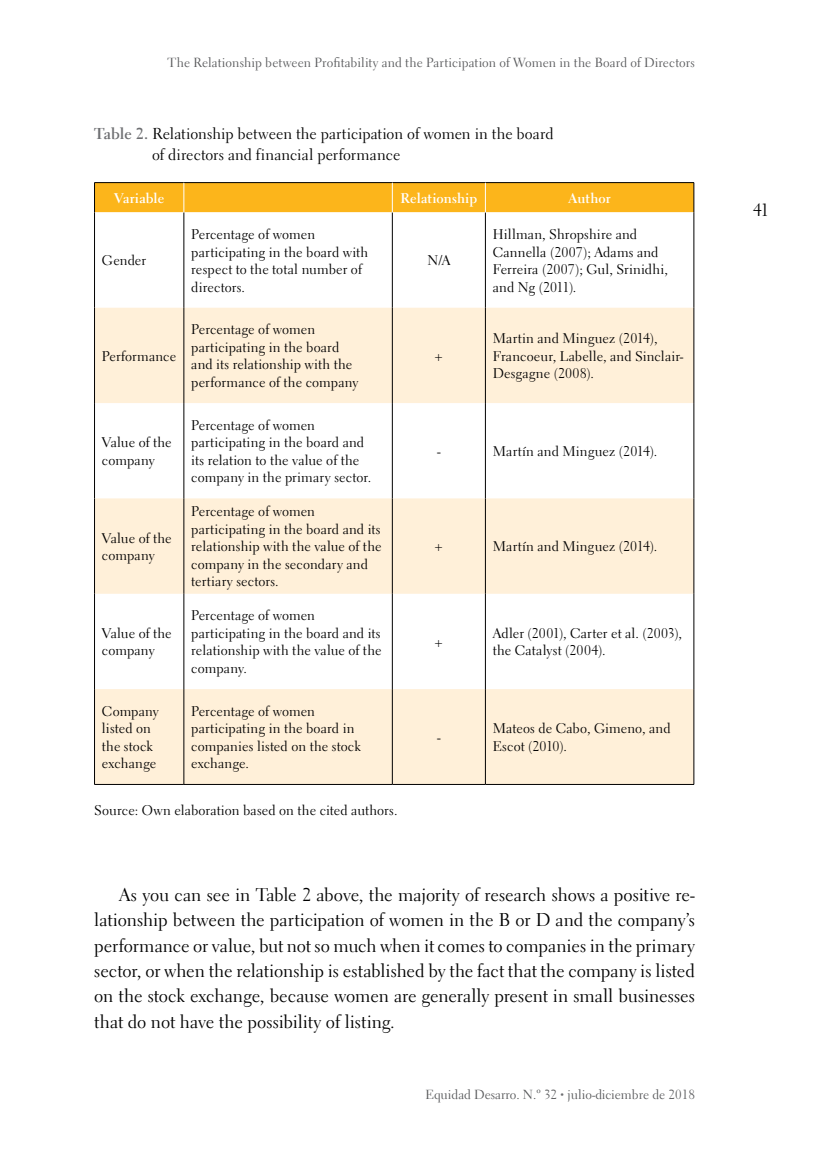
<style>
.page{position:relative;width:819px;height:1166px;background:#fff}
.page>*{position:absolute;margin:0;border:0;box-sizing:border-box;transform-origin:0 0}
.t1{font:18.38px/25.4px "Electra LT Std";color:#000;text-align:justify}
.t2{font:17.5px "Electra LT Std";color:#000}
.t3{font:15.75px/21px "Electra LT Std";letter-spacing:.005em;color:#000}
.t4{font:14px/17.5px "Electra LT Std";letter-spacing:.01em;color:#000}
.t5{font:700 14px "Electra LT Std";color:#fff}
.t6{font:13.12px "Electra LT Std";color:#58595b}
.s1{font-weight:700;color:#6d6e71}
.s2{font-size:7px;color:#6d6e71}
</style>
<div class="page">
<svg style="left:95px;top:212px;width:598px;height:96px"></svg>
<svg style="left:95px;top:308px;width:598px;height:476px;fill:#fff0d9"></svg>
<hr style="left:94px;top:182px;width:90px;height:1px;background:#000">
<hr style="left:184px;top:182px;width:208px;height:1px;background:#000">
<hr style="left:392px;top:182px;width:93px;height:1px;background:#000">
<hr style="left:485px;top:182px;width:209px;height:1px;background:#000">
<hr style="left:94px;top:212px;width:1px;height:96px;background:#000">
<hr style="left:183px;top:212px;width:1px;height:96px;background:#000">
<hr style="left:392px;top:212px;width:1px;height:96px;background:#000">
<hr style="left:485px;top:212px;width:1px;height:96px;background:#000">
<hr style="left:693px;top:212px;width:1px;height:96px;background:#000">
<hr style="left:94px;top:308px;width:1px;height:95px;background:#000">
<hr style="left:183px;top:308px;width:1px;height:95px;background:#000">
<hr style="left:392px;top:308px;width:1px;height:95px;background:#000">
<hr style="left:485px;top:308px;width:1px;height:95px;background:#000">
<hr style="left:693px;top:308px;width:1px;height:95px;background:#000">
<hr style="left:94px;top:403px;width:1px;height:95px;background:#000">
<hr style="left:183px;top:403px;width:1px;height:95px;background:#000">
<hr style="left:392px;top:403px;width:1px;height:95px;background:#000">
<hr style="left:485px;top:403px;width:1px;height:95px;background:#000">
<hr style="left:693px;top:403px;width:1px;height:95px;background:#000">
<hr style="left:94px;top:498px;width:1px;height:96px;background:#000">
<hr style="left:183px;top:498px;width:1px;height:96px;background:#000">
<hr style="left:392px;top:498px;width:1px;height:96px;background:#000">
<hr style="left:485px;top:498px;width:1px;height:96px;background:#000">
<hr style="left:693px;top:498px;width:1px;height:96px;background:#000">
<hr style="left:94px;top:594px;width:1px;height:95px;background:#000">
<hr style="left:183px;top:594px;width:1px;height:95px;background:#000">
<hr style="left:392px;top:594px;width:1px;height:95px;background:#000">
<hr style="left:485px;top:594px;width:1px;height:95px;background:#000">
<hr style="left:693px;top:594px;width:1px;height:95px;background:#000">
<hr style="left:94px;top:689px;width:1px;height:95px;background:#000">
<hr style="left:183px;top:689px;width:1px;height:95px;background:#000">
<hr style="left:392px;top:689px;width:1px;height:95px;background:#000">
<hr style="left:485px;top:689px;width:1px;height:95px;background:#000">
<hr style="left:693px;top:689px;width:1px;height:95px;background:#000">
<hr style="left:94px;top:784px;width:90px;height:1px;background:#000">
<hr style="left:184px;top:784px;width:208px;height:1px;background:#000">
<hr style="left:392px;top:784px;width:93px;height:1px;background:#000">
<hr style="left:485px;top:784px;width:209px;height:1px;background:#000">
<div style="left:94px;top:183px;width:600px;height:29px;background:#fcb51b"></div>
<p class="t6" style="left:167px;top:55px;width:529px">The Relationship between Profitability and the Participation of Women in the Board of Directors</p>
<p class="t3" style="left:152px;top:124px;width:403px;text-indent:-58px"><span class="s1">Table 2.</span> Relationship between the participation of women in the board of directors and financial performance</p>
<p class="t5" style="left:114px;top:189px;width:52px">Variable</p>
<p class="t5" style="left:400px;top:189px;width:78px">Relationship</p>
<p class="t5" style="left:568px;top:189px;width:44px">Author</p>
<p class="t4" style="left:102px;top:252px;width:46px">Gender</p>
<p class="t4" style="left:102px;top:347px;width:76px">Performance</p>
<p class="t4" style="left:102px;top:434px;width:71px">Value of the company</p>
<p class="t4" style="left:102px;top:529px;width:71px">Value of the company</p>
<p class="t4" style="left:102px;top:624px;width:71px">Value of the company</p>
<p class="t4" style="left:191px;top:225px;width:179px">Percentage of women participating in the board with respect to the total number of directors.</p>
<p class="t4" style="left:191px;top:321px;width:169px">Percentage of women participating in the board and its relationship with the performance of the company</p>
<p class="t4" style="left:191px;top:416px;width:181px">Percentage of women participating in the board and its relation to the value of the company in the primary sector.</p>
<p class="t4" style="left:191px;top:503px;width:192px">Percentage of women participating in the board and its relationship with the value of the company in the secondary and tertiary sectors.</p>
<p class="t4" style="left:191px;top:607px;width:192px">Percentage of women participating in the board and its relationship with the value of the company.</p>
<p class="t4" style="left:102px;top:702px;width:58px">Company listed on the stock exchange</p>
<p class="t4" style="left:191px;top:702px;width:171px">Percentage of women participating in the board in companies listed on the stock exchange.</p>
<p class="t4" style="left:94px;top:801px;width:305px">Source: Own elaboration based on the cited authors.</p>
<p class="t4" style="left:427px;top:252px;width:24px">N/A</p>
<p class="t4" style="left:434px;top:347px;width:10px">+</p>
<p class="t4" style="left:493px;top:225px;width:176px">Hillman, Shropshire and<br>Cannella (2007); Adams and<br>Ferreira (2007); Gul, Srinidhi, and Ng (2011).</p>
<p class="t4" style="left:493px;top:330px;width:192px">Martin and Minguez (2014),<br>Francoeur, Labelle, and Sinclair-<br>Desgagne (2008).</p>
<p class="t4" style="left:437px;top:442px;width:5px">-</p>
<p class="t4" style="left:493px;top:442px;width:166px">Martín and Minguez (2014).</p>
<p class="t4" style="left:434px;top:538px;width:10px">+</p>
<p class="t4" style="left:493px;top:538px;width:166px">Martín and Minguez (2014).</p>
<p class="t4" style="left:434px;top:633px;width:10px">+</p>
<p class="t4" style="left:437px;top:728px;width:5px">-</p>
<p class="t4" style="left:493px;top:624px;width:191px">Adler (2001), Carter et al. (2003), the Catalyst (2004).</p>
<p class="t4" style="left:493px;top:720px;width:179px">Mateos de Cabo, Gimeno, and<br>Escot (2010).</p>
<p class="t1" style="left:94px;top:882px;width:602px;text-indent:25px">As you can see in Table 2 above, the majority of research shows a positive re&shy;lationship between the participation of women in the B or D and the company’s performance or value, but not so much when it comes to companies in the primary sector, or when the relationship is established by the fact that the company is listed on the stock exchange, because women are generally present in small businesses that do not have the possibility of listing.</p>
<p class="t6" style="left:425px;top:1086px;width:271px">Equidad Desarro. N.º 32 <span class="s2">•</span> julio-diciembre de 2018</p>
<p class="t2" style="left:753px;top:199px;width:18px">41</p>
</div>
